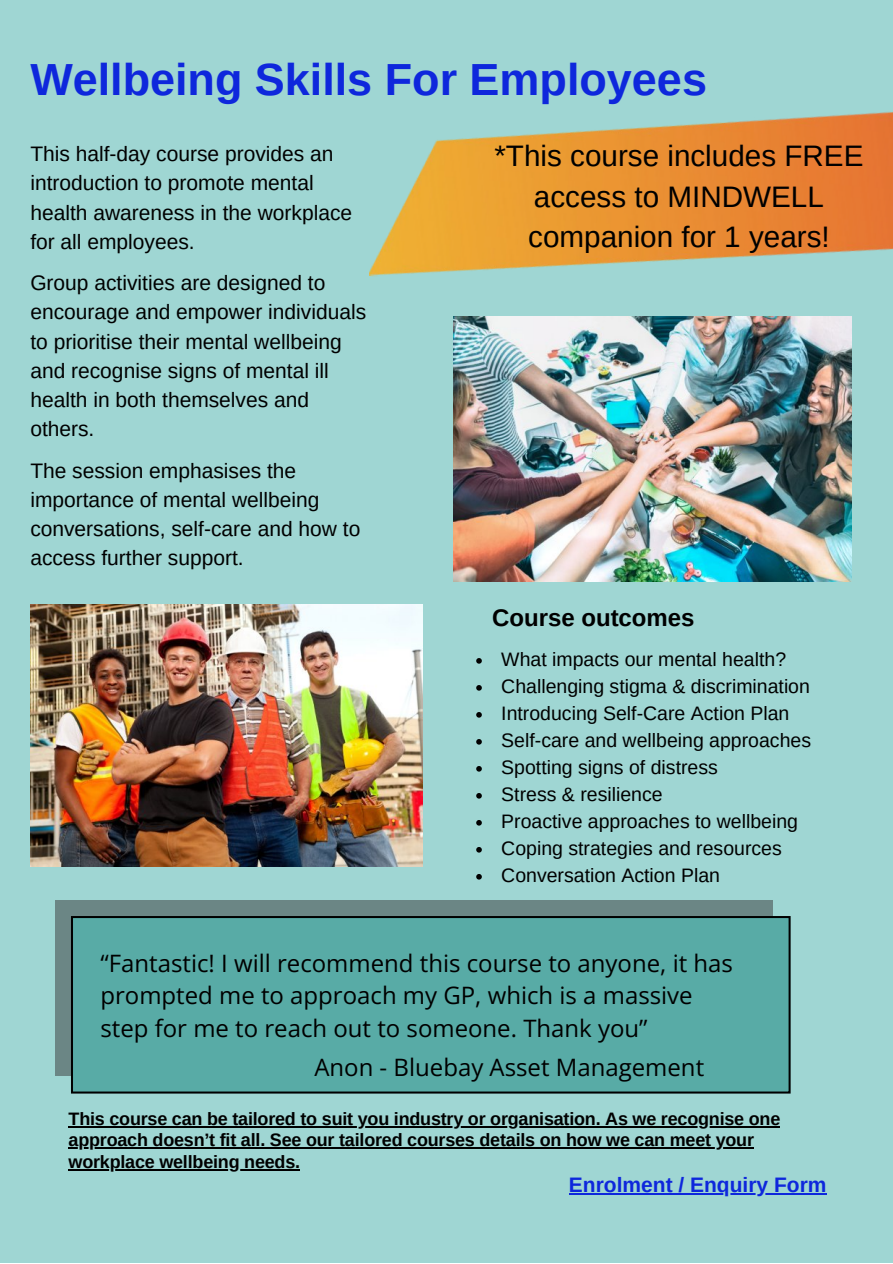
<style>
.page{position:relative;width:893px;height:1264px;background:#fff}
.page>*{position:absolute;margin:0;border:0;box-sizing:border-box;transform-origin:0 0}
.t1{font:700 45px "Arimo";color:#0e27dc}
.t2{font:29.7px/40.3px "Arimo";color:#000;text-align:center}
.t3{font:24px/32.5px "Open Sans";color:#000}
.t4{font:700 24px "Arimo";color:#000}
.t5{font:21px/29.2px "Arimo";color:#000}
.t6{font:700 21px "Arimo";color:#0e27dc}
.t7{font:19.5px/27px "Arimo";color:#000}
.t8{font:700 18px/21.3px "Arimo";letter-spacing:-.01em;color:#000}
</style>
<div class="page">
<div style="left:0;top:0;width:892px;height:1262px;background:#9fd6d3"></div>
<img style="left:369px;top:112px;width:523px;height:223px">
<img style="left:453px;top:316px;width:398px;height:265px">
<img style="left:30px;top:604px;width:393px;height:262px">
<svg style="left:476px;top:658px;width:6px;height:5px"></svg>
<svg style="left:476px;top:685px;width:6px;height:5px"></svg>
<svg style="left:476px;top:712px;width:6px;height:5px"></svg>
<svg style="left:476px;top:739px;width:6px;height:5px"></svg>
<svg style="left:476px;top:766px;width:6px;height:5px"></svg>
<svg style="left:476px;top:793px;width:6px;height:5px"></svg>
<svg style="left:476px;top:820px;width:6px;height:5px"></svg>
<svg style="left:476px;top:847px;width:6px;height:5px"></svg>
<svg style="left:476px;top:874px;width:6px;height:5px"></svg>
<div style="left:56px;top:900px;width:717px;height:176px;background:#6b8685"></div>
<div style="left:72px;top:917px;width:717px;height:175px;background:#58aba6"></div>
<div style="left:71px;top:916px;width:719px;height:177px;border:2px solid #000"></div>
<hr style="left:69px;top:1126px;width:227px;height:1px;background:#000">
<hr style="left:296px;top:1126px;width:484px;height:1px;background:#000">
<hr style="left:69px;top:1147px;width:684px;height:1px;background:#000">
<hr style="left:69px;top:1168px;width:231px;height:2px;background:#000">
<hr style="left:569px;top:1193px;width:257px;height:1px;background:#0e27dc">
<p class="t1" style="left:30px;top:54px;width:678px">Wellbeing Skills For Employees</p>
<p class="t2" style="left:494px;top:136px;width:370px">*This course includes FREE access to MINDWELL companion for 1 years!</p>
<p class="t5" style="left:30px;top:139px;width:323px">This half-day course provides an introduction to promote mental health awareness in the workplace for all employees.</p>
<p class="t5" style="left:30px;top:268px;width:337px">Group activities are designed to encourage and empower individuals to prioritise their mental wellbeing and recognise signs of mental ill health in both themselves and others.</p>
<p class="t5" style="left:30px;top:455px;width:331px">The session emphasises the importance of mental wellbeing conversations, self-care and how to access further support.</p>
<p class="t4" style="left:492px;top:604px;width:204px">Course outcomes</p>
<p class="t7" style="left:501px;top:645px;width:311px">What impacts our mental health?<br>Challenging stigma &amp; discrimination<br>Introducing Self-Care Action Plan<br>Self-care and wellbeing approaches<br>Spotting signs of distress<br>Stress &amp; resilience<br>Proactive approaches to wellbeing<br>Coping strategies and resources<br>Conversation Action Plan</p>
<p class="t3" style="left:100px;top:946px;width:634px">“Fantastic! I will recommend this course to anyone, it has prompted me to approach my GP, which is a massive step for me to reach out to someone. Thank you”</p>
<p class="t3" style="left:314px;top:1049px;width:391px">Anon - Bluebay Asset Management</p>
<p class="t8" style="left:69px;top:1108px;width:713px">This course can be tailored to suit you industry or organisation. As we recognise one approach doesn’t fit all. See our tailored courses details on how we can meet your workplace wellbeing needs.</p>
<p class="t6" style="left:569px;top:1173px;width:259px">Enrolment / Enquiry Form</p>
</div>
